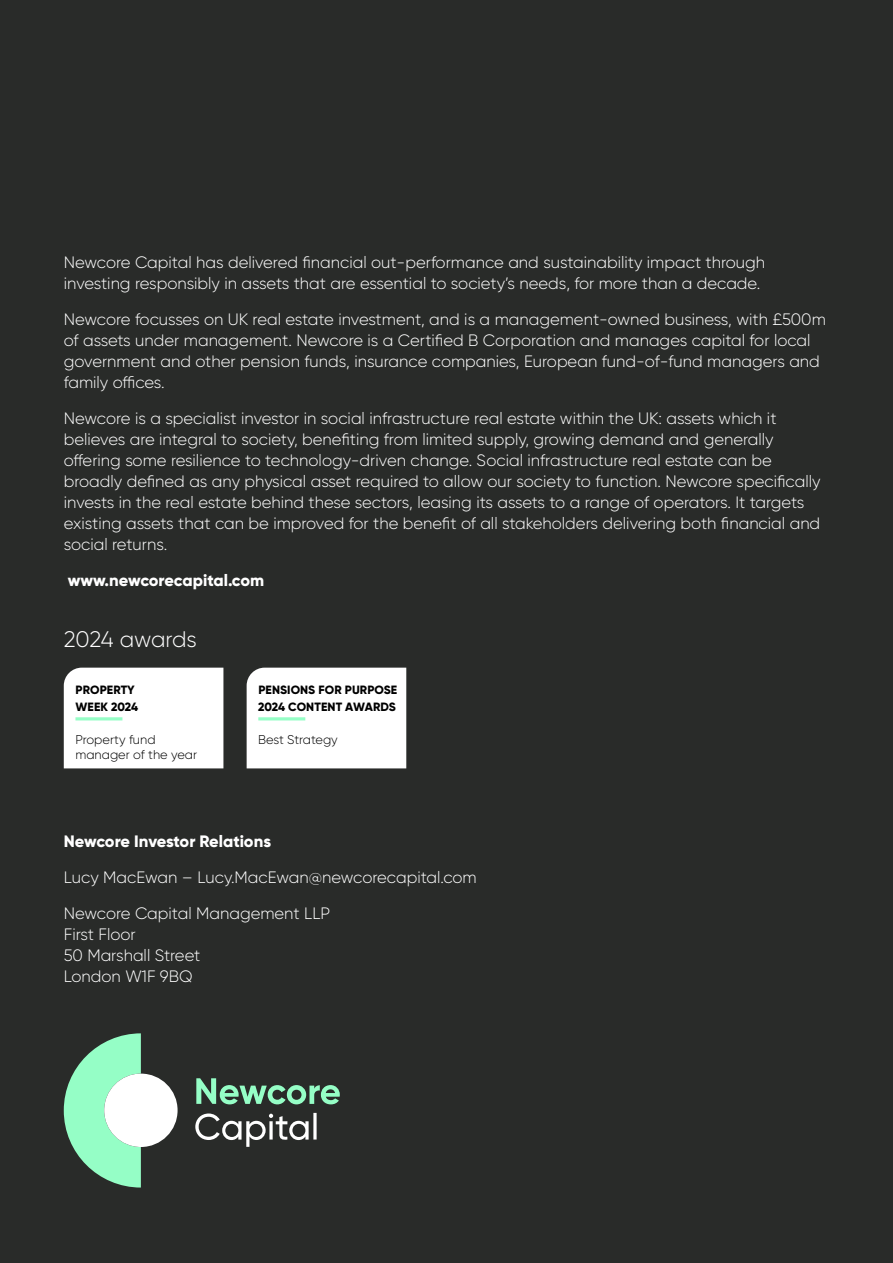
<style>
.page{position:relative;width:893px;height:1263px;background:#292b29}
.page>*{position:absolute;margin:0;border:0;box-sizing:border-box;transform-origin:0 0}
.Stand_First{font:300 22.5px "Gilroy";letter-spacing:-.01em;color:#fff}
.Body{font:300 16.5px/21px "Gilroy";color:#fff}
.Body-2{font:800 16.5px "Gilroy";letter-spacing:-.005em;color:#fff}
.Stand_First-2{font:300 12.75px/15px "Gilroy";color:#000}
.Stand_First-3{font:800 12px/16.5px "Gilroy";letter-spacing:.01em;color:#000}
</style>
<div class="page">
<svg style="left:64px;top:1033px;width:77px;height:154px"></svg>
<div style="left:104px;top:1073px;width:74px;height:74px;background:#fff;border-radius:50%"></div>
<svg style="left:196px;top:1078px;width:144px;height:26px"></svg>
<svg style="left:195px;top:1113px;width:122px;height:34px"></svg>
<div style="left:64px;top:668px;width:159px;height:100px;background:#fff"></div>
<hr style="left:75px;top:717px;width:47px;height:3px;background:#95fec6">
<div style="left:247px;top:668px;width:159px;height:100px;background:#fff"></div>
<hr style="left:258px;top:717px;width:47px;height:3px;background:#95fec6">
<p class="Body" style="left:64px;top:252px;width:703px">Newcore Capital has delivered financial out-performance and sustainability impact through investing responsibly in assets that are essential to society’s needs, for more than a decade.</p>
<p class="Body" style="left:64px;top:309px;width:763px">Newcore focusses on UK real estate investment, and is a management-owned business, with £500m of assets under management. Newcore is a Certified B Corporation and manages capital for local government and other pension funds, insurance companies, European fund-of-fund managers and family offices.</p>
<p class="Body" style="left:64px;top:408px;width:758px">Newcore is a specialist investor in social infrastructure real estate within the UK: assets which it believes are integral to society, benefiting from limited supply, growing demand and generally offering some resilience to technology-driven change. Social infrastructure real estate can be broadly defined as any physical asset required to allow our society to function. Newcore specifically invests in the real estate behind these sectors, leasing its assets to a range of operators. It targets existing assets that can be improved for the benefit of all stakeholders delivering both financial and social returns.</p>
<p class="Body-2" style="left:68px;top:570px;width:198px">www.newcorecapital.com</p>
<p class="Stand_First" style="left:64px;top:626px;width:135px">2024 awards</p>
<p class="Stand_First-3" style="left:76px;top:681px;width:64px">PROPERTY<br>WEEK 2024</p>
<p class="Stand_First-2" style="left:75px;top:731px;width:123px">Property fund manager of the year</p>
<p class="Stand_First-3" style="left:258px;top:681px;width:141px">PENSIONS FOR PURPOSE<br>2024 CONTENT AWARDS</p>
<p class="Stand_First-2" style="left:258px;top:731px;width:81px">Best Strategy</p>
<p class="Body-2" style="left:64px;top:830px;width:209px">Newcore Investor Relations</p>
<p class="Body" style="left:64px;top:866px;width:414px">Lucy MacEwan – Lucy.MacEwan@newcorecapital.com</p>
<p class="Body" style="left:64px;top:902px;width:268px">Newcore Capital Management LLP<br>First Floor<br>50 Marshall Street<br>London W1F 9BQ</p>
</div>
